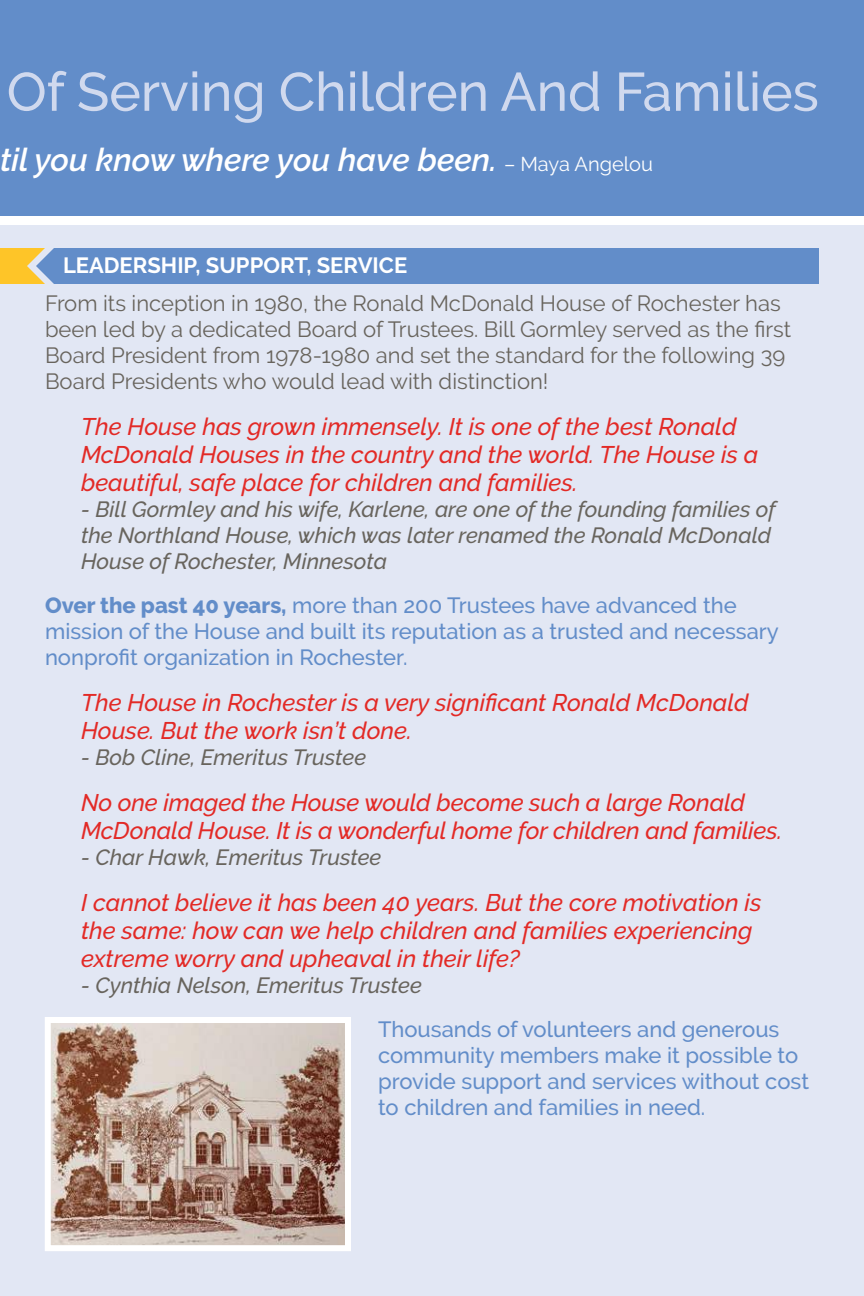
<style>
.page{position:relative;width:864px;height:1296px;background:#fff}
.page>*{position:absolute;margin:0;border:0;box-sizing:border-box;transform-origin:0 0}
.t1{font:500 54px "Raleway";color:#d0d9ee}
.t2{font:italic 600 32px "Raleway";color:#fff}
.t3{font:italic 500 24px/28px "Raleway";color:#e32a26}
.t4{font:500 22px/26px "Raleway";color:#628dc9}
.t5{font:22px/26px "Raleway";color:#68645d}
.t6{font:italic 500 22px/26px "Raleway";color:#68645d}
.t7{font:700 22px "Raleway";color:#fff}
.s1{font-weight:400;font-style:normal;font-size:20px}
.s2{font-weight:800}
</style>
<div class="page">
<div style="left:0;top:225px;width:864px;height:1071px;background:#e2e7f4"></div>
<div style="left:0;top:0;width:864px;height:216px;background:#628dc9"></div>
<div style="left:0;top:248px;width:819px;height:36px;background:#628dc9"></div>
<img style="left:52px;top:1024px;width:292px;height:220px">
<div style="left:45px;top:1017px;width:306px;height:234px;border:6px solid #fff"></div>
<h1 class="t1" style="left:7px;top:61px;width:814px">Of Serving Children And Families</h1>
<h2 class="t2" style="left:0;top:147px;width:655px">til you know where you have been. <span class="s1">– Maya Angelou</span></h2>
<p class="t7" style="left:63px;top:252px;width:346px">LEADERSHIP, SUPPORT, SERVICE</p>
<p class="t5" style="left:45px;top:291px;width:748px">From its inception in 1980, the Ronald McDonald House of Rochester has been led by a dedicated Board of Trustees. Bill Gormley served as the 昀椀rst Board President from 1978-1980 and set the standard for the following 39<br>Board Presidents who would lead with distinction!</p>
<p class="t3" style="left:81px;top:414px;width:679px">The House has grown immensely. It is one of the best Ronald<br>McDonald Houses in the country and the world. The House is a beautiful, safe place for children and families.</p>
<p class="t6" style="left:81px;top:498px;width:696px">- Bill Gormley and his wife, Karlene, are one of the founding families of the Northland House, which was later renamed the Ronald McDonald<br>House of Rochester, Minnesota</p>
<p class="t4" style="left:45px;top:592px;width:735px"><span class="s2">Over the past 40 years,</span> more than 200 Trustees have advanced the mission of the House and built its reputation as a trusted and necessary nonpro昀椀t organization in Rochester.</p>
<p class="t3" style="left:81px;top:688px;width:669px">The House in Rochester is a very signi昀椀cant Ronald McDonald<br>House. But the work isn’t done.</p>
<p class="t6" style="left:81px;top:746px;width:287px">- Bob Cline, Emeritus Trustee</p>
<p class="t3" style="left:81px;top:790px;width:703px">No one imaged the House would become such a large Ronald<br>McDonald House. It is a wonderful home for children and families.</p>
<p class="t6" style="left:81px;top:846px;width:302px">- Char Hawk, Emeritus Trustee</p>
<p class="t3" style="left:81px;top:890px;width:682px">I cannot believe it has been 40 years. But the core motivation is the same: how can we help children and families experiencing extreme worry and upheaval in their life?</p>
<p class="t6" style="left:81px;top:974px;width:342px">- Cynthia Nelson, Emeritus Trustee</p>
<p class="t4" style="left:378px;top:1016px;width:433px">Thousands of volunteers and generous community members make it possible to provide support and services without cost to children and families in need.</p>
</div>
